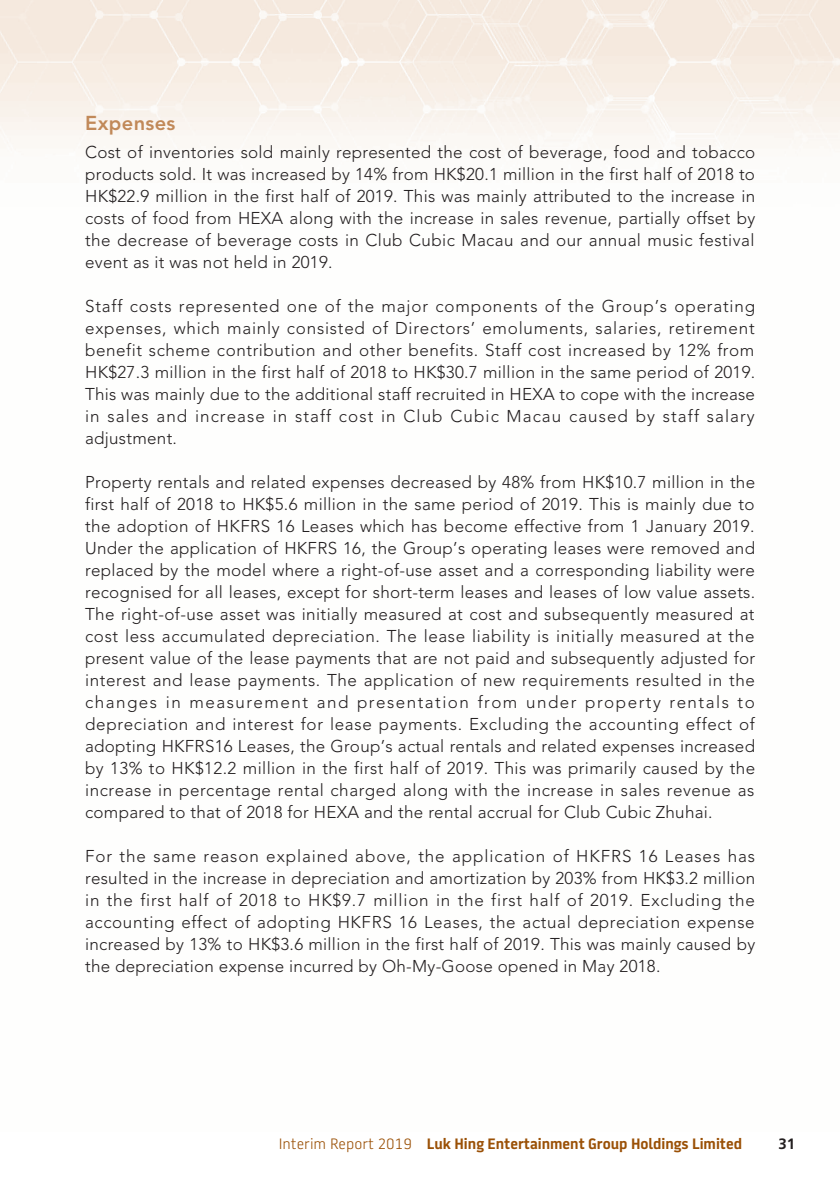
<style>
.page{position:relative;width:840px;height:1191px;background:#fff}
.page>*{position:absolute;margin:0;border:0;box-sizing:border-box;transform-origin:0 0}
.t1{font:800 20px "Avenir LT Std";letter-spacing:.02em;color:#c18959}
.t2{font:300 17px/22px "Avenir LT Std";letter-spacing:.015em;color:#231f20;text-align:justify}
.t3{font:700 15px "Battersea";color:#9a5006}
.t4{font:700 15px "Frutiger LT Std";color:#231f20}
.s1{font-weight:300}
</style>
<div class="page">
<img style="left:0;top:0;width:839px;height:152px">
<p class="t1" style="left:85px;top:111px;width:92px">Expenses</p>
<p class="t2" style="left:85px;top:141px;width:671px">Cost of inventories sold mainly represented the cost of beverage, food and tobacco products sold. It was increased by 14% from HK$20.1 million in the first half of 2018 to HK$22.9 million in the first half of 2019. This was mainly attributed to the increase in costs of food from HEXA along with the increase in sales revenue, partially offset by the decrease of beverage costs in Club Cubic Macau and our annual music festival event as it was not held in 2019.</p>
<p class="t2" style="left:85px;top:295px;width:671px">Staff costs represented one of the major components of the Group’s operating expenses, which mainly consisted of Directors’ emoluments, salaries, retirement benefit scheme contribution and other benefits. Staff cost increased by 12% from HK$27.3 million in the first half of 2018 to HK$30.7 million in the same period of 2019.<br>This was mainly due to the additional staff recruited in HEXA to cope with the increase in sales and increase in staff cost in Club Cubic Macau caused by staff salary adjustment.</p>
<p class="t2" style="left:85px;top:471px;width:671px">Property rentals and related expenses decreased by 48% from HK$10.7 million in the first half of 2018 to HK$5.6 million in the same period of 2019. This is mainly due to the adoption of HKFRS 16 Leases which has become effective from 1 January 2019.<br>Under the application of HKFRS 16, the Group’s operating leases were removed and replaced by the model where a right-of-use asset and a corresponding liability were recognised for all leases, except for short-term leases and leases of low value assets.<br>The right-of-use asset was initially measured at cost and subsequently measured at cost less accumulated depreciation. The lease liability is initially measured at the present value of the lease payments that are not paid and subsequently adjusted for interest and lease payments. The application of new requirements resulted in the changes in measurement and presentation from under property rentals to depreciation and interest for lease payments. Excluding the accounting effect of adopting HKFRS16 Leases, the Group’s actual rentals and related expenses increased by 13% to HK$12.2 million in the first half of 2019. This was primarily caused by the increase in percentage rental charged along with the increase in sales revenue as compared to that of 2018 for HEXA and the rental accrual for Club Cubic Zhuhai.</p>
<p class="t2" style="left:85px;top:845px;width:671px">For the same reason explained above, the application of HKFRS 16 Leases has resulted in the increase in depreciation and amortization by 203% from HK$3.2 million in the first half of 2018 to HK$9.7 million in the first half of 2019. Excluding the accounting effect of adopting HKFRS 16 Leases, the actual depreciation expense increased by 13% to HK$3.6 million in the first half of 2019. This was mainly caused by the depreciation expense incurred by Oh-My-Goose opened in May 2018.</p>
<p class="t3" style="left:278px;top:1134px;width:464px"><span class="s1">Interim Report 2019</span> Luk Hing Entertainment Group Holdings Limited</p>
<p class="t4" style="left:778px;top:1135px;width:18px">31</p>
</div>
